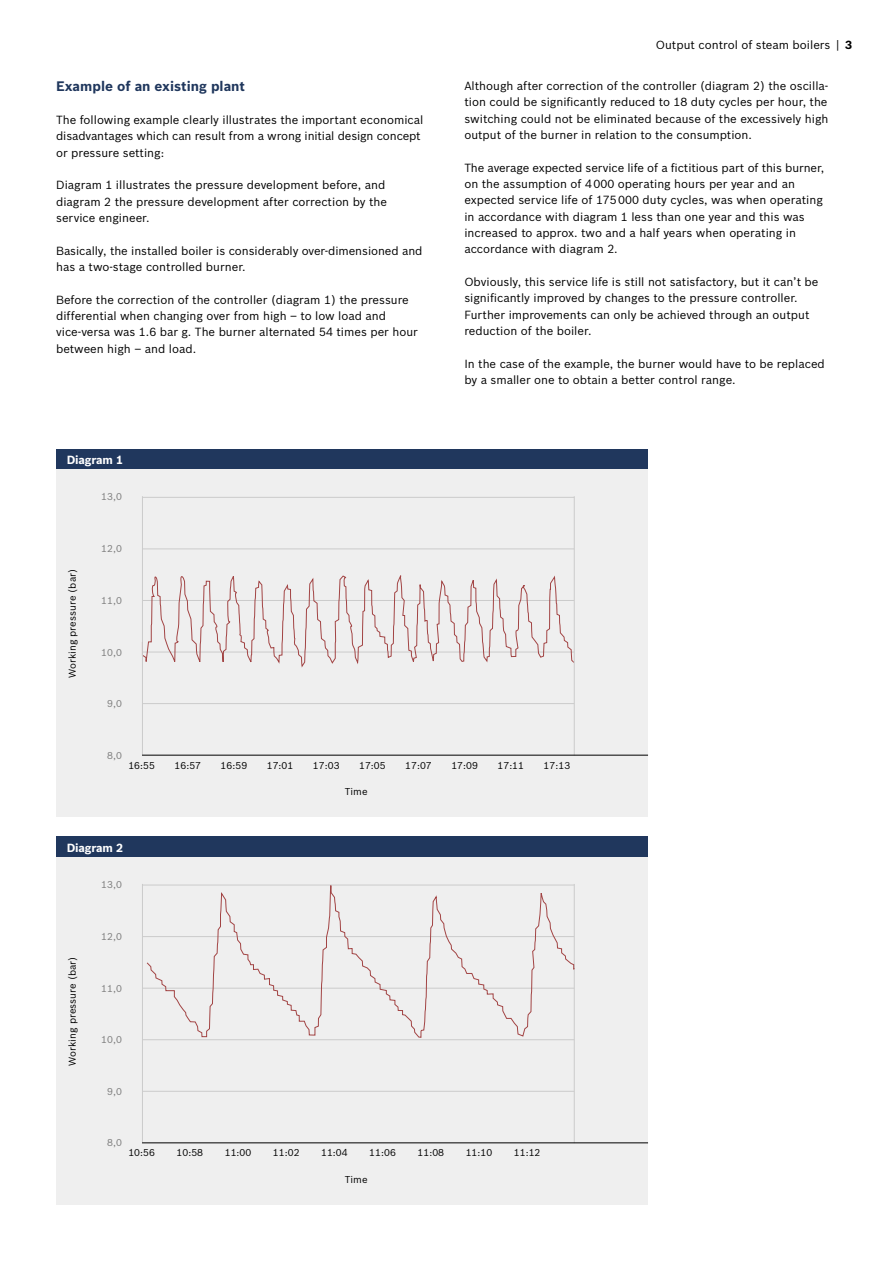
<style>
.page{position:relative;width:893px;height:1263px;background:#fff}
.page>*{position:absolute;margin:0;border:0;box-sizing:border-box;transform-origin:0 0}
.t1{font:700 13.5px "Bosch Sans";color:#20375d}
.t2{font:11.55px/16.4px "Bosch Sans";color:#000}
.t3{font:700 11.55px "Bosch Sans";letter-spacing:-.015em;color:#fff}
.t4{font:9.75px "Bosch Sans";letter-spacing:.005em;color:#000}
.t5{font:9.75px "Bosch Sans";letter-spacing:.005em;color:#7c7c7c}
.s1{font-weight:700}
</style>
<div class="page">
<div style="left:57px;top:449px;width:591px;height:20px;background:#20375d"></div>
<div style="left:57px;top:837px;width:591px;height:20px;background:#20375d"></div>
<div style="left:57px;top:469px;width:591px;height:347px;background:#efefef"></div>
<div style="left:57px;top:857px;width:591px;height:347px;background:#efefef"></div>
<hr style="left:142px;top:1091px;width:432px;height:1px;background:#cbcbcb">
<hr style="left:142px;top:1039px;width:432px;height:1px;background:#cbcbcb">
<hr style="left:142px;top:988px;width:432px;height:1px;background:#cbcbcb">
<hr style="left:142px;top:936px;width:432px;height:1px;background:#cbcbcb">
<hr style="left:142px;top:885px;width:432px;height:1px;background:#cbcbcb">
<svg style="left:143px;top:496px;width:431px;height:209px"></svg>
<hr style="left:142px;top:496px;width:1px;height:259px;background:#cbcbcb">
<hr style="left:142px;top:884px;width:1px;height:259px;background:#cbcbcb">
<hr style="left:574px;top:496px;width:1px;height:259px;background:#cbcbcb">
<hr style="left:574px;top:884px;width:1px;height:259px;background:#cbcbcb">
<hr style="left:142px;top:755px;width:506px;height:1px;background:#000">
<hr style="left:142px;top:1142px;width:506px;height:1px;background:#000">
<svg style="left:146px;top:884px;width:429px;height:154px"></svg>
<p class="t1" style="left:56px;top:78px;width:190px">Example of an existing plant</p>
<p class="t2" style="left:56px;top:111px;width:369px">The following example clearly illustrates the important economical disadvantages which can result from a wrong initial design concept or pressure setting:</p>
<p class="t2" style="left:56px;top:177px;width:332px">Diagram 1 illustrates the pressure development before, and diagram 2 the pressure development after correction by the service engineer.</p>
<p class="t2" style="left:56px;top:242px;width:368px">Basically, the installed boiler is considerably over-dimensioned and has a two-stage controlled burner.</p>
<p class="t2" style="left:56px;top:291px;width:363px">Before the correction of the controller (diagram 1) the pressure differential when changing over from high – to low load and vice-versa was 1.6 bar g. The burner alternated 54 times per hour between high – and load.</p>
<p class="t2" style="left:656px;top:37px;width:198px">Output control of steam boilers | <span class="s1">3</span></p>
<p class="t2" style="left:464px;top:77px;width:366px;text-align:justify">Although after correction of the controller (diagram 2) the oscilla&shy;tion could be significantly reduced to 18 duty cycles per hour, the switching could not be eliminated because of the excessively high output of the burner in relation to the consumption.</p>
<p class="t2" style="left:464px;top:159px;width:361px">The average expected service life of a fictitious part of this burner, on the assumption of 4000 operating hours per year and an expected service life of 175000 duty cycles, was when operating in accordance with diagram 1 less than one year and this was increased to approx. two and a half years when operating in accordance with diagram 2.</p>
<p class="t2" style="left:464px;top:273px;width:356px">Obviously, this service life is still not satisfactory, but it can’t be significantly improved by changes to the pressure controller.<br>Further improvements can only be achieved through an output reduction of the boiler.</p>
<p class="t2" style="left:464px;top:355px;width:362px">In the case of the example, the burner would have to be replaced by a smaller one to obtain a better control range.</p>
<p class="t3" style="left:67px;top:452px;width:58px">Diagram 1</p>
<p class="t5" style="left:101px;top:490px;width:22px">13,0</p>
<p class="t4" style="left:66px;top:678px;width:111px;rotate:-90deg">Working pressure (bar)</p>
<p class="t5" style="left:101px;top:543px;width:22px">12,0</p>
<p class="t5" style="left:101px;top:594px;width:22px">11,0</p>
<p class="t5" style="left:101px;top:646px;width:22px">10,0</p>
<p class="t5" style="left:107px;top:697px;width:16px">9,0</p>
<p class="t5" style="left:107px;top:749px;width:16px">8,0</p>
<p class="t4" style="left:128px;top:759px;width:28px">16:55</p>
<p class="t3" style="left:67px;top:840px;width:58px">Diagram 2</p>
<p class="t5" style="left:101px;top:878px;width:22px">13,0</p>
<p class="t4" style="left:66px;top:1066px;width:111px;rotate:-90deg">Working pressure (bar)</p>
<p class="t5" style="left:101px;top:930px;width:22px">12,0</p>
<p class="t5" style="left:101px;top:982px;width:22px">11,0</p>
<p class="t5" style="left:101px;top:1034px;width:22px">10,0</p>
<p class="t5" style="left:107px;top:1085px;width:16px">9,0</p>
<p class="t5" style="left:107px;top:1137px;width:16px">8,0</p>
<p class="t4" style="left:128px;top:1147px;width:28px">10:56</p>
<p class="t4" style="left:174px;top:759px;width:28px">16:57</p>
<p class="t4" style="left:221px;top:759px;width:28px">16:59</p>
<p class="t4" style="left:267px;top:759px;width:28px">17:01</p>
<p class="t4" style="left:313px;top:759px;width:28px">17:03</p>
<p class="t4" style="left:359px;top:759px;width:28px">17:05</p>
<p class="t4" style="left:345px;top:786px;width:24px">Time</p>
<p class="t4" style="left:405px;top:759px;width:28px">17:07</p>
<p class="t4" style="left:451px;top:759px;width:28px">17:09</p>
<p class="t4" style="left:497px;top:759px;width:28px">17:11</p>
<p class="t4" style="left:544px;top:759px;width:28px">17:13</p>
<p class="t4" style="left:177px;top:1147px;width:28px">10:58</p>
<p class="t4" style="left:225px;top:1147px;width:28px">11:00</p>
<p class="t4" style="left:273px;top:1147px;width:28px">11:02</p>
<p class="t4" style="left:321px;top:1147px;width:28px">11:04</p>
<p class="t4" style="left:369px;top:1147px;width:28px">11:06</p>
<p class="t4" style="left:345px;top:1173px;width:24px">Time</p>
<p class="t4" style="left:417px;top:1147px;width:28px">11:08</p>
<p class="t4" style="left:466px;top:1147px;width:28px">11:10</p>
<p class="t4" style="left:514px;top:1147px;width:28px">11:12</p>
</div>
